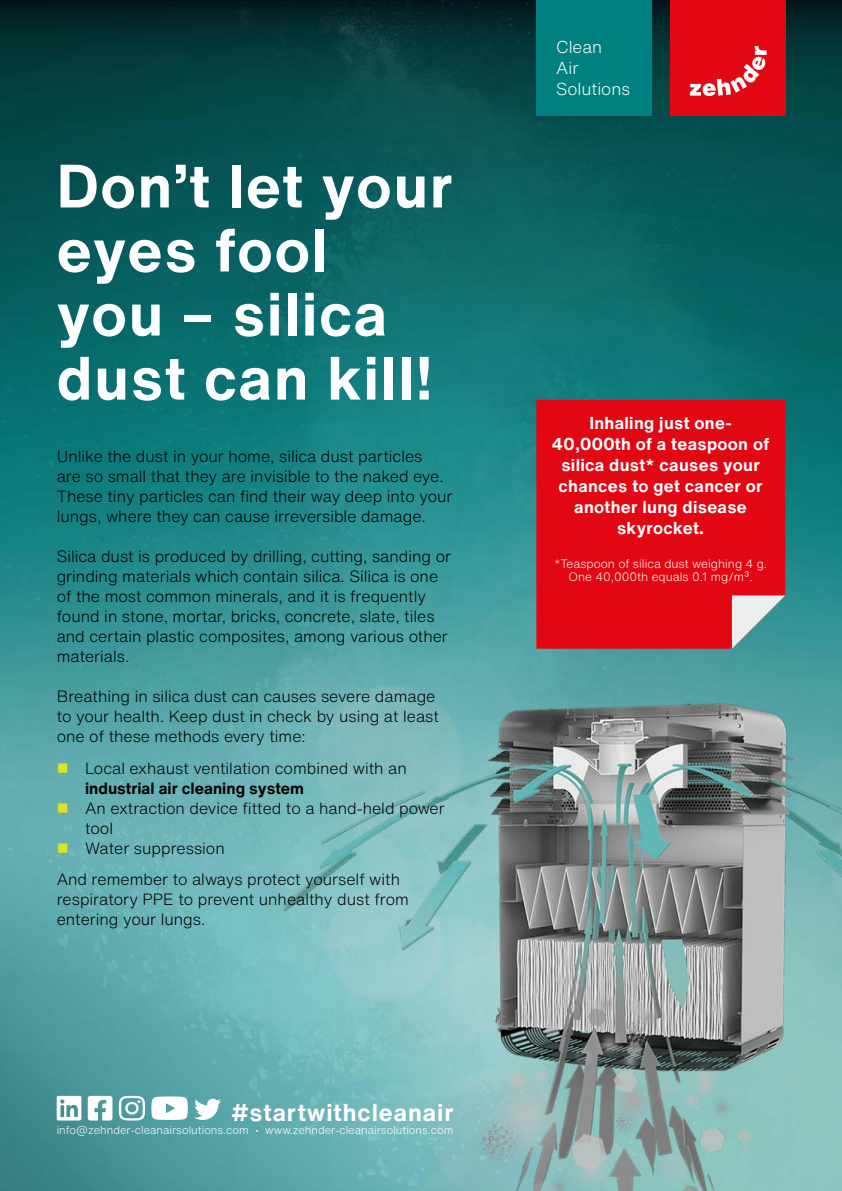
<style>
.page{position:relative;width:842px;height:1191px;background:#fff}
.page>*{position:absolute;margin:0;border:0;box-sizing:border-box;transform-origin:0 0}
.t1{font:700 60px/64px "Helvetica Now Text";letter-spacing:.03em;color:#fff}
.t2{font:700 24px "Helvetica Now Text";letter-spacing:.04em;color:#fff}
.t3{font:700 17px/21px "Helvetica Now Text";letter-spacing:.02em;color:#fff;text-align:center}
.t4{font:300 17px/21px "Helvetica Now Text";color:#fff}
.t5{font:300 16px/20px "Helvetica Now Text";color:#000}
.t6{font:700 16px "Helvetica Now Text";color:#000}
.t7{font:300 12px/13px "Helvetica Now Text";color:#fff;text-align:center}
.t8{font:300 11.2px "Helvetica Now Text";color:#fff}
</style>
<div class="page">
<img style="left:0;top:0;width:842px;height:1191px">
<img style="left:242px;top:700px;width:600px;height:491px">
<div style="left:536px;top:400px;width:249px;height:248px;background:#e30613"></div>
<svg style="left:732px;top:595px;width:53px;height:54px;background:#93bec0"></svg>
<div style="left:671px;top:0;width:115px;height:115px;background:#e30613"></div>
<svg style="left:690px;top:46px;width:77px;height:50px"></svg>
<div style="left:536px;top:0;width:116px;height:115px;background:#008080"></div>
<svg style="left:57px;top:1095px;width:24px;height:25px"></svg>
<svg style="left:119px;top:1095px;width:26px;height:25px"></svg>
<svg style="left:88px;top:1095px;width:24px;height:25px"></svg>
<svg style="left:151px;top:1096px;width:37px;height:24px"></svg>
<svg style="left:194px;top:1098px;width:27px;height:22px"></svg>
<svg style="left:58px;top:763px;width:9px;height:9px"></svg>
<svg style="left:58px;top:803px;width:9px;height:9px"></svg>
<svg style="left:58px;top:843px;width:9px;height:9px"></svg>
<h1 class="t1" style="left:57px;top:153px;width:397px">Don’t let your eyes fool<br>you – silica dust can kill!</h1>
<p class="t5" style="left:57px;top:446px;width:397px">Unlike the dust in your home, silica dust particles<br>are so small that they are invisible to the naked eye.<br>These tiny particles can find their way deep into your lungs, where they can cause irreversible damage.</p>
<p class="t5" style="left:57px;top:546px;width:396px">Silica dust is produced by drilling, cutting, sanding or grinding materials which contain silica. Silica is one of the most common minerals, and it is frequently found in stone, mortar, bricks, concrete, slate, tiles and certain plastic composites, among various other materials.</p>
<p class="t5" style="left:57px;top:686px;width:384px">Breathing in silica dust can causes severe damage to your health. Keep dust in check by using at least one of these methods every time:</p>
<p class="t5" style="left:85px;top:757px;width:323px">Local exhaust ventilation combined with an</p>
<p class="t6" style="left:85px;top:775px;width:220px">industrial air cleaning system</p>
<p class="t5" style="left:85px;top:797px;width:361px">An extraction device fitted to a hand-held power tool<br>Water suppression</p>
<p class="t5" style="left:57px;top:868px;width:354px">And remember to always protect yourself with respiratory PPE to prevent unhealthy dust from entering your lungs.</p>
<h2 class="t2" style="left:231px;top:1094px;width:224px">#startwithcleanair</h2>
<p class="t8" style="left:57px;top:1121px;width:398px">info@zehnder-cleanairsolutions.com • www.zehnder-cleanairsolutions.com</p>
<p class="t4" style="left:556px;top:36px;width:75px">Clean<br>Air<br>Solutions</p>
<p class="t3" style="left:552px;top:412px;width:219px">Inhaling just one-<br>40,000th of a teaspoon of silica dust* causes your chances to get cancer or another lung disease skyrocket.</p>
<p class="t7" style="left:554px;top:557px;width:214px">*Teaspoon of silica dust weighing 4 g.<br>One 40,000th equals 0.1 mg/m³.</p>
</div>
